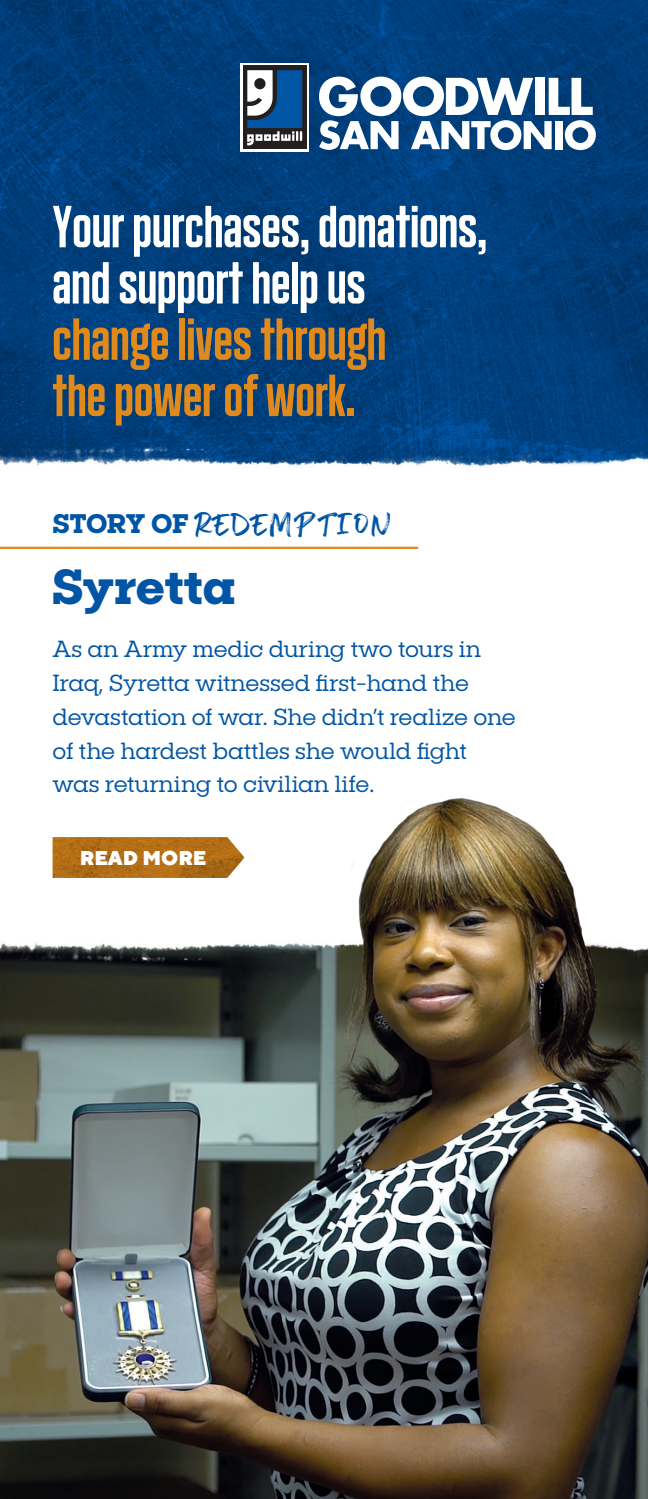
<style>
.page{position:relative;width:648px;height:1499px;background:#fff}
.page>*{position:absolute;margin:0;border:0;box-sizing:border-box;transform-origin:0 0}
.t1{font:300 59.18px/56.2px "A2 Beckett";letter-spacing:.01em;color:#fff}
.t2{font:700 49.5px "Publica Slab";letter-spacing:-.01em;color:#0155a5}
.t3{font:32.4px "Five Boroughs Handwriting";letter-spacing:.05em;color:#0155a5;scale:1.13 1}
.t4{font:300 23.62px/33.8px "Publica Slab";color:#0155a5}
.t5{font:900 20.03px "TT Norms";color:#fff}
.s1{color:#e0891c}
.s2{font-family:"Publica Slab";font-weight:700;font-size:27px}
</style>
<div class="page">
<img style="left:0;top:0;width:648px;height:425px">
<img style="left:0;top:425px;width:648px;height:42px">
<img style="left:0;top:983px;width:648px;height:515px">
<img style="left:0;top:870px;width:299px;height:113px">
<img style="left:299px;top:798px;width:349px;height:185px">
<hr style="left:0;top:547px;width:418px;height:2px;background:#e0891c">
<div style="left:241px;top:64px;width:68px;height:88px;background:linear-gradient(to right,#fff,#fff)"></div>
<div style="left:243px;top:66px;width:64px;height:83px;background:#231f20"></div>
<svg style="left:247px;top:70px;width:55px;height:75px"></svg>
<div style="left:254px;top:78px;width:12px;height:11px;background:#231f20;border-radius:50%"></div>
<svg style="left:319px;top:77px;width:277px;height:73px"></svg>
<img style="left:53px;top:837px;width:191px;height:41px">
<p class="t1" style="left:53px;top:198px;width:436px">Your purchases, donations, and support help us <span class="s1">change lives through<br>the power of work.</span></p>
<p class="t3" style="left:53px;top:507px;width:300px"><span class="s2">STORY OF</span> RE DE MPTION</p>
<p class="t2" style="left:53px;top:554px;width:185px">Syretta</p>
<p class="t4" style="left:53px;top:632px;width:465px">As an Army medic during two tours in Iraq, Syretta witnessed first-hand the devastation of war. She didn’t realize one of the hardest battles she would fight was returning to civilian life.</p>
<p class="t5" style="left:80px;top:845px;width:128px">READ MORE</p>
</div>
